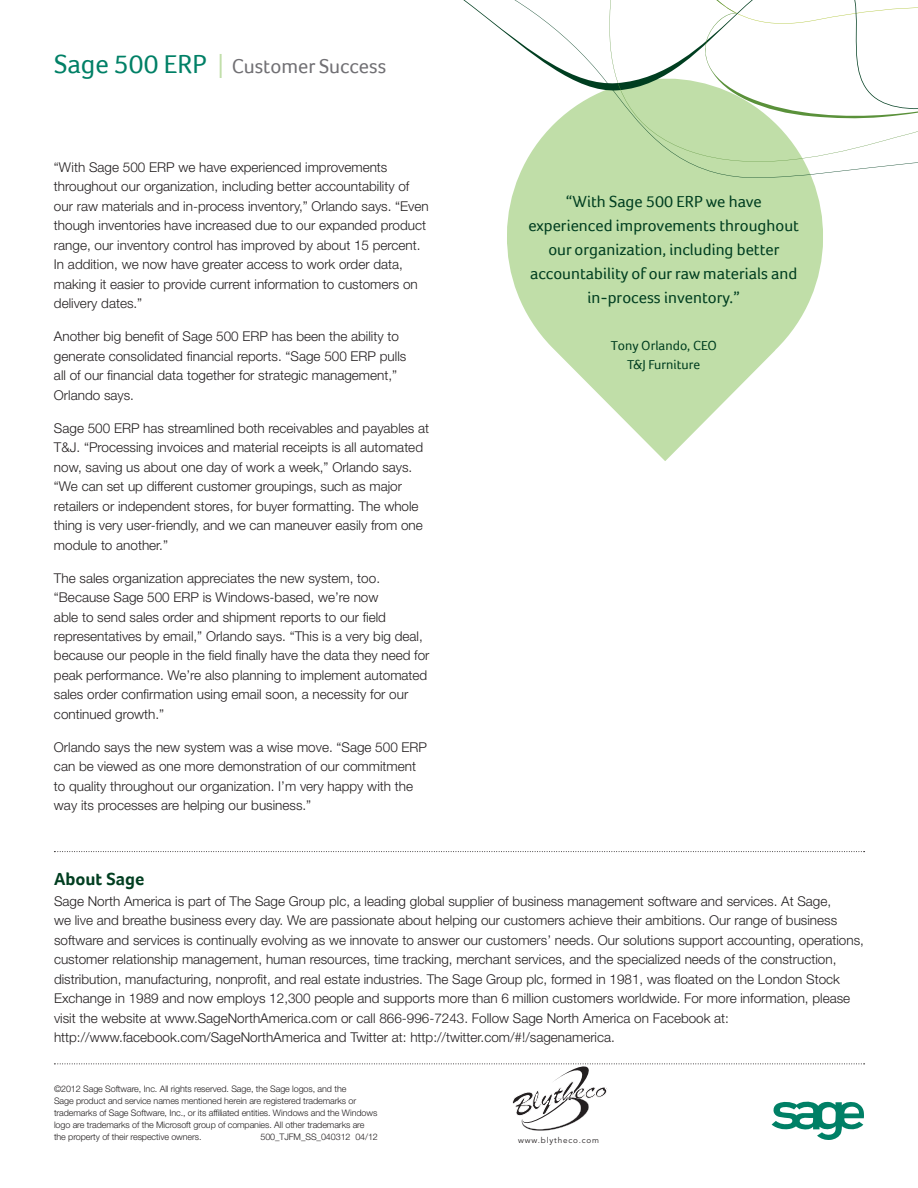
<style>
.page{position:relative;width:918px;height:1188px;background:#fff}
.page>*{position:absolute;margin:0;border:0;box-sizing:border-box;transform-origin:0 0}
.t1{font:20.55px "Foco";color:#717074}
.Challenge_Header{font:700 18px "Foco";color:#003e20}
.t2{font:16.5px/24px "Foco";color:#003e20;text-align:center}
.Body{font:300 13.5px/19.5px "Helvetica Neue LT Std";color:#231f20}
.quote_attribution{font:13.5px "Foco";color:#003e20}
.Copyright{font:300 9px/12px "Helvetica Neue LT Std";letter-spacing:-.01em;color:#231f20}
.t3{font:8.1px "Avenir";letter-spacing:.1em;color:#231f20}
.s1{font-size:27px;color:#008066}
.s2{font-family:"Helvetica Neue LT Std";font-weight:300;font-size:33.6px;color:#c0dea8}
</style>
<div class="page">
<svg style="left:507px;top:189px;width:316px;height:272px;fill:#c0dea8"></svg>
<svg style="left:463px;top:0;width:455px;height:189px"></svg>
<svg style="left:54px;top:851px;width:811px;height:1px"></svg>
<svg style="left:54px;top:1063px;width:811px;height:77px"></svg>
<p class="t1" style="left:54px;top:54px;width:334px"><span class="s1">Sage 500 ERP</span> <span class="s2">I</span> Customer Success</p>
<p class="Body" style="left:54px;top:157px;width:376px">“With Sage 500 ERP we have experienced improvements throughout our organization, including better accountability of our raw materials and in-process inventory,” Orlando says. “Even though inventories have increased due to our expanded product range, our inventory control has improved by about 15 percent.<br>In addition, we now have greater access to work order data, making it easier to provide current information to customers on delivery dates.”</p>
<p class="Body" style="left:54px;top:326px;width:354px">Another big benefit of Sage 500 ERP has been the ability to generate consolidated financial reports. “Sage 500 ERP pulls all of our financial data together for strategic management,” Orlando says.</p>
<p class="Body" style="left:54px;top:418px;width:377px">Sage 500 ERP has streamlined both receivables and payables at T&amp;J. “Processing invoices and material receipts is all automated now, saving us about one day of work a week,” Orlando says. “We can set up different customer groupings, such as major retailers or independent stores, for buyer formatting. The whole thing is very user-friendly, and we can maneuver easily from one module to another.”</p>
<p class="Body" style="left:54px;top:568px;width:377px">The sales organization appreciates the new system, too. “Because Sage 500 ERP is Windows-based, we’re now<br>able to send sales order and shipment reports to our field representatives by email,” Orlando says. “This is a very big deal, because our people in the field finally have the data they need for peak performance. We’re also planning to implement automated sales order confirmation using email soon, a necessity for our continued growth.”</p>
<p class="Body" style="left:54px;top:737px;width:375px">Orlando says the new system was a wise move. “Sage 500 ERP can be viewed as one more demonstration of our commitment to quality throughout our organization. I’m very happy with the way its processes are helping our business.”</p>
<p class="t2" style="left:528px;top:190px;width:272px">“With Sage 500 ERP we have experienced improvements throughout our organization, including better accountability of our raw materials and in-process inventory.”</p>
<p class="quote_attribution" style="left:611px;top:338px;width:108px">Tony Orlando, CEO</p>
<p class="quote_attribution" style="left:627px;top:357px;width:75px">T&amp;J Furniture</p>
<p class="Challenge_Header" style="left:54px;top:868px;width:92px">About Sage</p>
<p class="Body" style="left:54px;top:891px;width:811px">Sage North America is part of The Sage Group plc, a leading global supplier of business management software and services. At Sage,<br>we live and breathe business every day. We are passionate about helping our customers achieve their ambitions. Our range of business software and services is continually evolving as we innovate to answer our customers’ needs. Our solutions support accounting, operations, customer relationship management, human resources, time tracking, merchant services, and the specialized needs of the construction, distribution, manufacturing, nonprofit, and real estate industries. The Sage Group plc, formed in 1981, was floated on the London Stock Exchange in 1989 and now employs 12,300 people and supports more than 6 million customers worldwide. For more information, please visit the website at www.SageNorthAmerica.com or call 866-996-7243. Follow Sage North America on Facebook at: http://www.facebook.com/SageNorthAmerica and Twitter at: http://twitter.com/#!/sagenamerica.</p>
<p class="Copyright" style="left:54px;top:1083px;width:325px">©2012 Sage Software, Inc. All rights reserved. Sage, the Sage logos, and the<br>Sage product and service names mentioned herein are registered trademarks or trademarks of Sage Software, Inc., or its affiliated entities. Windows and the Windows logo are trademarks of the Microsoft group of companies. All other trademarks are the property of their respective owners.</p>
<p class="Copyright" style="left:260px;top:1131px;width:119px">500_TJFM_SS_040312 04/12</p>
<p class="t3" style="left:518px;top:1135px;width:82px">www.blytheco.com</p>
</div>
